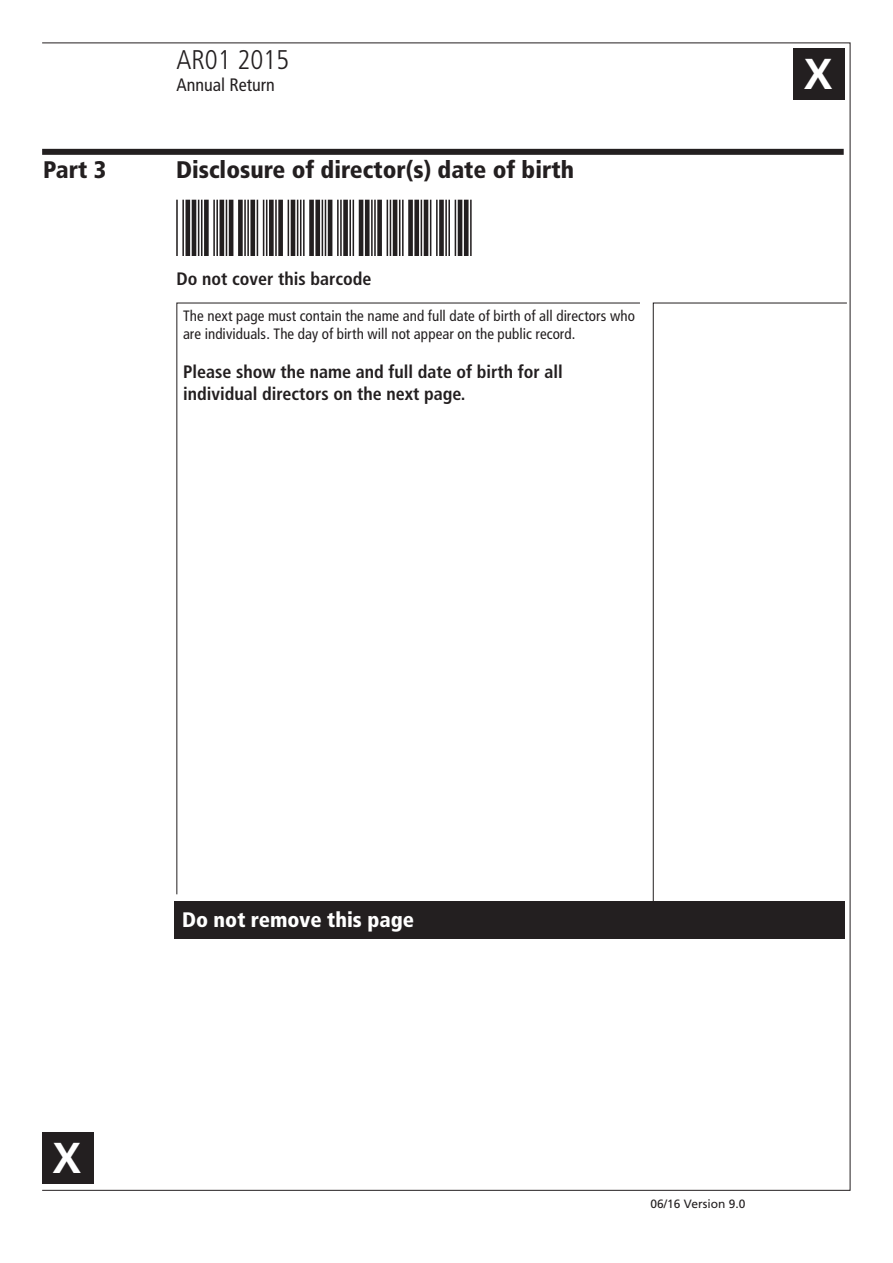
<style>
.page{position:relative;width:893px;height:1263px;background:#fff}
.page>*{position:absolute;margin:0;border:0;box-sizing:border-box;transform-origin:0 0}
.t1{font:700 43.2px "Frutiger";color:#fff}
.t2{font:300 condensed 27px "Frutiger";color:#231f20}
.t3{font:900 condensed 24px "Frutiger";color:#231f20}
.t4{font:900 condensed 21px "Frutiger";color:#fff}
.t5{font:700 condensed 18px/21.6px "Frutiger";color:#231f20}
.t6{font:condensed 18px "Frutiger";color:#231f20}
.t7{font:condensed 15px/18px "Frutiger";letter-spacing:.005em;color:#231f20}
.t8{font:12px "Frutiger";color:#231f20}
</style>
<div class="page">
<div style="left:794px;top:49px;width:51px;height:51px;background:#231f20"></div>
<div style="left:43px;top:1132px;width:51px;height:51px;background:#231f20"></div>
<div style="left:174px;top:901px;width:671px;height:38px;background:#231f20"></div>
<div style="left:42px;top:149px;width:802px;height:6px;background:#231f20"></div>
<svg style="left:176px;top:302px;width:464px;height:593px"></svg>
<svg style="left:652px;top:302px;width:195px;height:599px"></svg>
<img style="left:176px;top:199px;width:296px;height:57px">
<h3 class="t3" style="left:43px;top:156px;width:65px">Part 3</h3>
<h2 class="t2" style="left:176px;top:44px;width:114px">AR01 2015</h2>
<p class="t6" style="left:176px;top:74px;width:100px">Annual Return</p>
<h3 class="t3" style="left:176px;top:155px;width:399px">Disclosure of director(s) date of birth</h3>
<p class="t5" style="left:176px;top:268px;width:196px">Do not cover this barcode</p>
<p class="t7" style="left:183px;top:307px;width:454px">The next page must contain the name and full date of birth of all directors who are individuals. The day of birth will not appear on the public record.</p>
<p class="t5" style="left:183px;top:361px;width:381px">Please show the name and full date of birth for all individual directors on the next page.</p>
<h1 class="t1" style="left:804px;top:49px;width:30px">X</h1>
<h1 class="t1" style="left:53px;top:1132px;width:30px">X</h1>
<h3 class="t4" style="left:182px;top:906px;width:233px">Do not remove this page</h3>
<h3 class="t4" style="left:327px;top:906px;width:48px">page</h3>
<p class="t8" style="left:651px;top:1197px;width:96px">06/16 Version 9.0</p>
</div>
